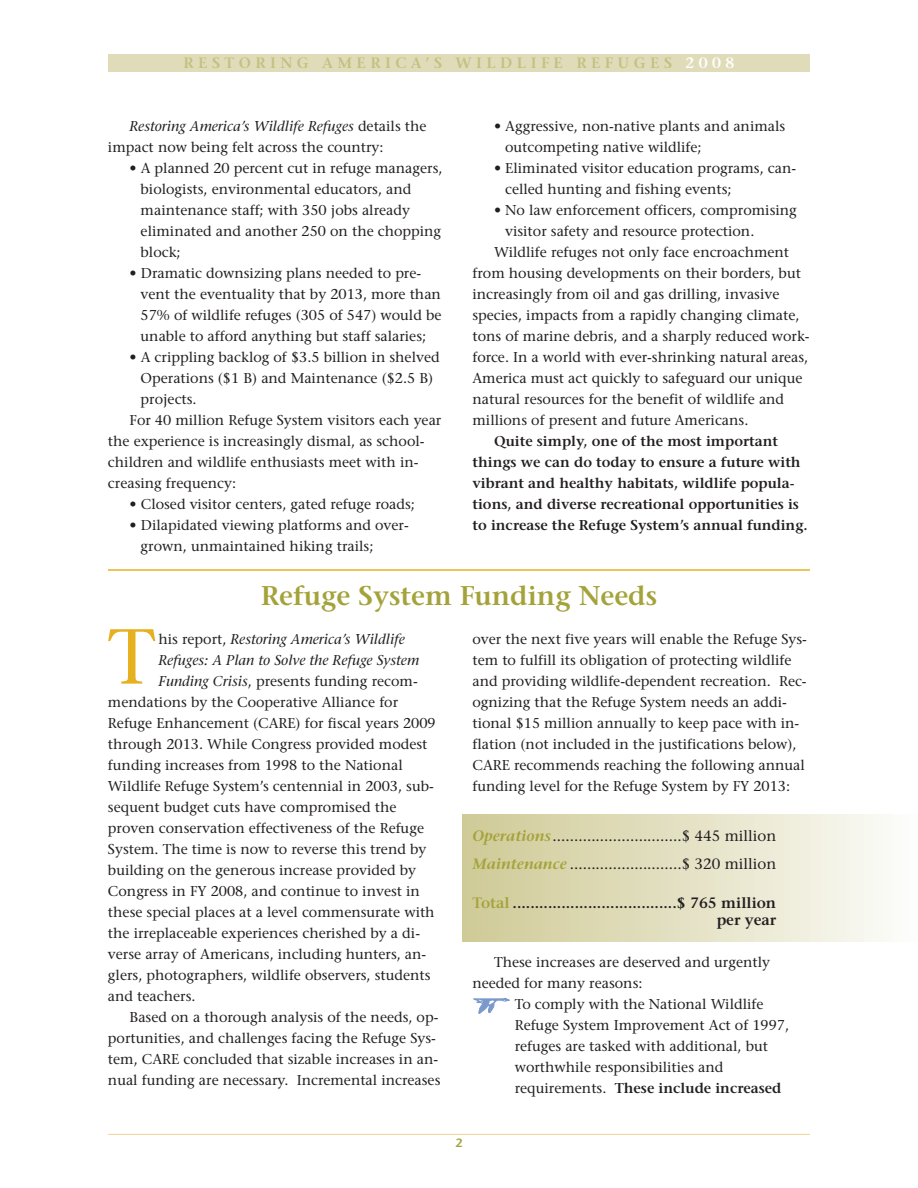
<style>
.page{position:relative;width:918px;height:1188px;background:#fff}
.page>*{position:absolute;margin:0;border:0;box-sizing:border-box;transform-origin:0 0}
.t1{font:77.7px "Stone Serif";color:#e6b120}
.t2{font:600 27px "Stone Serif";color:#a4a33b}
.t3{font:15px/28.5px "Stone Serif";color:#231f20}
.t4{font:600 15px/16.5px "Stone Serif";color:#231f20;text-align:right}
.t5{font:600 15px "Stone Serif";letter-spacing:.295em;color:#c5c081}
.t6{font:14.25px/21px "Stone Serif";color:#231f20}
.t7{font:600 14.25px/21px "Stone Serif";color:#231f20}
.t8{font:italic 14.25px "Stone Serif";color:#231f20}
.t9{font:600 12px "Stone Sans";color:#a4a33b}
.s1{color:#fff}
.s2{font-style:italic}
.s3{font-style:normal}
.s4{font-weight:600;font-style:italic;color:#a4a33b}
.s5{color:#a4a33b}
.s6{font-weight:600}
</style>
<div class="page">
<div style="left:462px;top:815px;width:456px;height:126px;background:linear-gradient(to right,#cfc995,#fcfcfa)"></div>
<div style="left:108px;top:54px;width:702px;height:18px;background:#e0dcba"></div>
<hr style="left:108px;top:1134px;width:702px;height:1px;background:#f2d48f">
<svg style="left:474px;top:998px;width:35px;height:16px"></svg>
<hr style="left:108px;top:569px;width:702px;height:2px;background:#e6b120">
<p class="t5" style="left:183px;top:57px;width:553px">RESTORING AMERICA’S WILDLIFE REFUGES <span class="s1">2008</span></p>
<p class="t6" style="left:108px;top:117px;width:320px;text-indent:22px"><span class="s2">Restoring America’s Wildlife Refuges</span> details the impact now being felt across the country:</p>
<p class="t6" style="left:141px;top:159px;width:303px;text-indent:-11px">• A planned 20 percent cut in refuge managers, biologists, environmental educators, and maintenance staff; with 350 jobs already eliminated and another 250 on the chopping block;</p>
<p class="t6" style="left:141px;top:264px;width:302px;text-indent:-11px">• Dramatic downsizing plans needed to pre&shy;vent the eventuality that by 2013, more than 57% of wildlife refuges (305 of 547) would be unable to afford anything but staff salaries;</p>
<p class="t6" style="left:130px;top:348px;width:312px">• A crippling backlog of $3.5 billion in shelved</p>
<p class="t6" style="left:141px;top:369px;width:294px">Operations ($1 B) and Maintenance ($2.5 B)</p>
<p class="t6" style="left:141px;top:390px;width:58px">projects.</p>
<p class="t6" style="left:130px;top:411px;width:313px">For 40 million Refuge System visitors each year</p>
<p class="t6" style="left:108px;top:432px;width:318px">the experience is increasingly dismal, as school-</p>
<p class="t6" style="left:108px;top:453px;width:312px">children and wildlife enthusiasts meet with in-</p>
<p class="t6" style="left:108px;top:474px;width:130px">creasing frequency:</p>
<p class="t6" style="left:130px;top:495px;width:287px">• Closed visitor centers, gated refuge roads;</p>
<p class="t6" style="left:141px;top:516px;width:270px;text-indent:-11px">• Dilapidated viewing platforms and over&shy;grown, unmaintained hiking trails;</p>
<p class="t6" style="left:505px;top:117px;width:282px;text-indent:-11px">• Aggressive, non-native plants and animals outcompeting native wildlife;</p>
<p class="t6" style="left:505px;top:159px;width:293px;text-indent:-11px">• Eliminated visitor education programs, can&shy;celled hunting and fishing events;</p>
<p class="t6" style="left:494px;top:201px;width:304px">• No law enforcement officers, compromising</p>
<p class="t6" style="left:505px;top:222px;width:251px">visitor safety and resource protection.</p>
<p class="t6" style="left:494px;top:243px;width:297px">Wildlife refuges not only face encroachment</p>
<p class="t6" style="left:472px;top:264px;width:330px">from housing developments on their borders, but</p>
<p class="t6" style="left:472px;top:285px;width:308px">increasingly from oil and gas drilling, invasive</p>
<p class="t6" style="left:472px;top:306px;width:329px">species, impacts from a rapidly changing climate,</p>
<p class="t6" style="left:472px;top:327px;width:339px">tons of marine debris, and a sharply reduced work-</p>
<p class="t6" style="left:472px;top:348px;width:337px">force. In a world with ever-shrinking natural areas,</p>
<p class="t6" style="left:472px;top:369px;width:332px">America must act quickly to safeguard our unique</p>
<p class="t6" style="left:472px;top:390px;width:313px">natural resources for the benefit of wildlife and</p>
<p class="t6" style="left:472px;top:411px;width:277px">millions of present and future Americans.</p>
<p class="t7" style="left:472px;top:432px;width:337px;text-indent:22px">Quite simply, one of the most important things we can do today to ensure a future with vibrant and healthy habitats, wildlife popula&shy;tions, and diverse recreational opportunities is to increase the Refuge System’s annual funding.</p>
<h2 class="t2" style="left:261px;top:585px;width:398px">Refuge System Funding Needs</h2>
<h1 class="t1" style="left:108px;top:627px;width:49px">T</h1>
<p class="t8" style="left:158px;top:634px;width:248px"><span class="s3">his report,</span> Restoring America’s Wildlife</p>
<p class="t8" style="left:158px;top:655px;width:262px">Refuges: A Plan to Solve the Refuge System</p>
<p class="t6" style="left:158px;top:672px;width:261px"><span class="s2">Funding Crisis</span>, presents funding recom-</p>
<p class="t6" style="left:108px;top:693px;width:292px">mendations by the Cooperative Alliance for</p>
<p class="t6" style="left:108px;top:714px;width:329px">Refuge Enhancement (CARE) for fiscal years 2009</p>
<p class="t6" style="left:108px;top:735px;width:321px">through 2013. While Congress provided modest</p>
<p class="t6" style="left:108px;top:756px;width:296px">funding increases from 1998 to the National</p>
<p class="t6" style="left:108px;top:777px;width:327px">Wildlife Refuge System’s centennial in 2003, sub-</p>
<p class="t6" style="left:108px;top:798px;width:290px">sequent budget cuts have compromised the</p>
<p class="t6" style="left:108px;top:819px;width:318px">proven conservation effectiveness of the Refuge</p>
<p class="t6" style="left:108px;top:840px;width:320px">System. The time is now to reverse this trend by</p>
<p class="t6" style="left:108px;top:861px;width:310px">building on the generous increase provided by</p>
<p class="t6" style="left:108px;top:882px;width:313px">Congress in FY 2008, and continue to invest in</p>
<p class="t6" style="left:108px;top:903px;width:328px">these special places at a level commensurate with</p>
<p class="t6" style="left:108px;top:924px;width:314px">the irreplaceable experiences cherished by a di-</p>
<p class="t6" style="left:108px;top:945px;width:320px">verse array of Americans, including hunters, an-</p>
<p class="t6" style="left:108px;top:966px;width:324px">glers, photographers, wildlife observers, students</p>
<p class="t6" style="left:108px;top:987px;width:89px">and teachers.</p>
<p class="t6" style="left:130px;top:1008px;width:310px">Based on a thorough analysis of the needs, op-</p>
<p class="t6" style="left:108px;top:1029px;width:329px">portunities, and challenges facing the Refuge Sys-</p>
<p class="t6" style="left:108px;top:1050px;width:332px">tem, CARE concluded that sizable increases in an-</p>
<p class="t6" style="left:108px;top:1071px;width:334px">nual funding are necessary. Incremental increases</p>
<p class="t6" style="left:472px;top:630px;width:336px">over the next five years will enable the Refuge Sys&shy;tem to fulfill its obligation of protecting wildlife and providing wildlife-dependent recreation. Rec&shy;ognizing that the Refuge System needs an addi&shy;tional $15 million annually to keep pace with in&shy;flation (not included in the justifications below), CARE recommends reaching the following annual funding level for the Refuge System by FY 2013:</p>
<p class="t3" style="left:472px;top:823px;width:305px"><span class="s4">Operations</span>..............................$ 445 million<br><span class="s4">Maintenance</span> ..........................$ 320 million</p>
<p class="t4" style="left:472px;top:896px;width:305px"><span class="s5">Total</span> .....................................$ 765 million per year</p>
<p class="t6" style="left:472px;top:953px;width:299px;text-indent:22px">These increases are deserved and urgently needed for many reasons:</p>
<p class="t6" style="left:515px;top:995px;width:276px">To comply with the National Wildlife Refuge System Improvement Act of 1997, refuges are tasked with additional, but worthwhile responsibilities and requirements. <span class="s6">These include increased</span></p>
<p class="t9" style="left:456px;top:1138px;width:8px">2</p>
</div>
